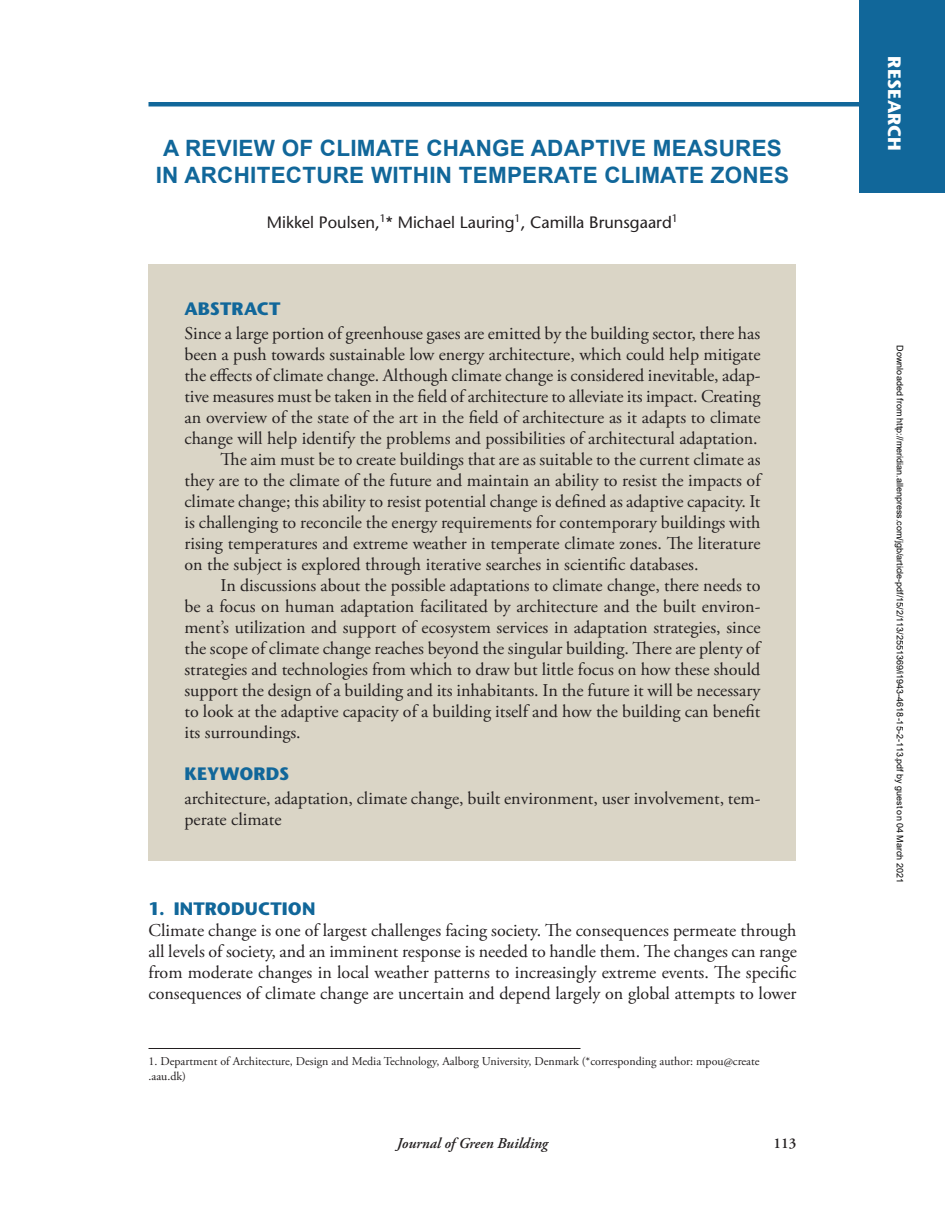
<style>
.page{position:relative;width:945px;height:1215px;background:#fff}
.page>*{position:absolute;margin:0;border:0;box-sizing:border-box;transform-origin:0 0}
.t1{font:700 22.5px/27px "Arial";letter-spacing:.01em;color:#11679a;text-align:center}
.t2{font:18px/21px "Adobe Garamond Pro";color:#231f20}
.t3{font:700 18px "Stone Sans";letter-spacing:.005em;color:#11679a}
.t4{font:700 18px "Stone Sans";letter-spacing:.005em;color:#fff}
.t5{font:16.5px "Stone Sans";color:#231f20}
.t6{font:italic 600 15px "Adobe Garamond Pro";color:#231f20}
.t7{font:600 15px "Adobe Garamond Pro";color:#231f20}
.t8{font:12px/15px "Adobe Garamond Pro";color:#231f20}
.t9{font:9px "Arial";color:#000}
</style>
<div class="page">
<div style="left:860px;top:0;width:85px;height:194px;background:#11679a"></div>
<hr style="left:148px;top:102px;width:712px;height:4px;background:#11679a">
<div style="left:148px;top:264px;width:648px;height:597px;background:#dad5c6"></div>
<hr style="left:148px;top:1048px;width:432px;height:1px;background:#231f20">
<p class="t1" style="left:156px;top:135px;width:635px">A REVIEW OF CLIMATE CHANGE ADAPTIVE MEASURES<br>IN ARCHITECTURE WITHIN TEMPERATE CLIMATE ZONES</p>
<p class="t5" style="left:267px;top:212px;width:413px">Mikkel Poulsen,<sup>1</sup>* Michael Lauring<sup>1</sup>, Camilla Brunsgaard<sup>1</sup></p>
<p class="t3" style="left:184px;top:297px;width:98px">ABSTRACT</p>
<p class="t2" style="left:184px;top:323px;width:577px">Since a large portion of greenhouse gases are emitted by the building sector, there has</p>
<p class="t2" style="left:184px;top:344px;width:577px">been a push towards sustainable low energy architecture, which could help mitigate</p>
<p class="t2" style="left:184px;top:365px;width:578px">the effects of climate change. Although climate change is considered inevitable, adap-</p>
<p class="t2" style="left:184px;top:386px;width:577px">tive measures must be taken in the field of architecture to alleviate its impact. Creating</p>
<p class="t2" style="left:184px;top:407px;width:577px">an overview of the state of the art in the field of architecture as it adapts to climate</p>
<p class="t2" style="left:184px;top:428px;width:575px">change will help identify the problems and possibilities of architectural adaptation.</p>
<p class="t2" style="left:220px;top:449px;width:542px">The aim must be to create buildings that are as suitable to the current climate as</p>
<p class="t2" style="left:184px;top:470px;width:578px">they are to the climate of the future and maintain an ability to resist the impacts of</p>
<p class="t2" style="left:184px;top:491px;width:577px">climate change; this ability to resist potential change is defined as adaptive capacity. It</p>
<p class="t2" style="left:184px;top:512px;width:578px">is challenging to reconcile the energy requirements for contemporary buildings with</p>
<p class="t2" style="left:184px;top:533px;width:578px">rising temperatures and extreme weather in temperate climate zones. The literature</p>
<p class="t2" style="left:184px;top:554px;width:516px">on the subject is explored through iterative searches in scientific databases.</p>
<p class="t2" style="left:220px;top:575px;width:541px">In discussions about the possible adaptations to climate change, there needs to</p>
<p class="t2" style="left:184px;top:596px;width:578px">be a focus on human adaptation facilitated by architecture and the built environ-</p>
<p class="t2" style="left:184px;top:617px;width:578px">ment’s utilization and support of ecosystem services in adaptation strategies, since</p>
<p class="t2" style="left:184px;top:638px;width:577px">the scope of climate change reaches beyond the singular building. There are plenty of</p>
<p class="t2" style="left:184px;top:659px;width:577px">strategies and technologies from which to draw but little focus on how these should</p>
<p class="t2" style="left:184px;top:680px;width:578px">support the design of a building and its inhabitants. In the future it will be necessary</p>
<p class="t2" style="left:184px;top:701px;width:578px">to look at the adaptive capacity of a building itself and how the building can benefit</p>
<p class="t2" style="left:184px;top:722px;width:118px">its surroundings.</p>
<p class="t3" style="left:184px;top:762px;width:106px">KEYWORDS</p>
<p class="t2" style="left:184px;top:788px;width:578px">architecture, adaptation, climate change, built environment, user involvement, tem&shy;perate climate</p>
<p class="t3" style="left:148px;top:897px;width:169px">1. INTRODUCTION</p>
<p class="t2" style="left:148px;top:920px;width:650px;text-align:justify">Climate change is one of largest challenges facing society. The consequences permeate through all levels of society, and an imminent response is needed to handle them. The changes can range from moderate changes in local weather patterns to increasingly extreme events. The specific consequences of climate change are uncertain and depend largely on global attempts to lower</p>
<p class="t8" style="left:148px;top:1054px;width:613px">1. Department of Architecture, Design and Media Technology, Aalborg University, Denmark (*corresponding author: mpou@create .aau.dk)</p>
<p class="t6" style="left:397px;top:1134px;width:153px">Journal of Green Building</p>
<p class="t7" style="left:774px;top:1134px;width:24px">113</p>
<p class="t4" style="left:906px;top:56px;width:96px;rotate:90deg">RESEARCH</p>
<p class="t9" style="left:904px;top:345px;width:539px;rotate:90deg">Downloaded from http://meridian.allenpress.com/jgb/article-pdf/15/2/113/2551369/i1943-4618-15-2-113.pdf by guest on 04 March 2021</p>
</div>
